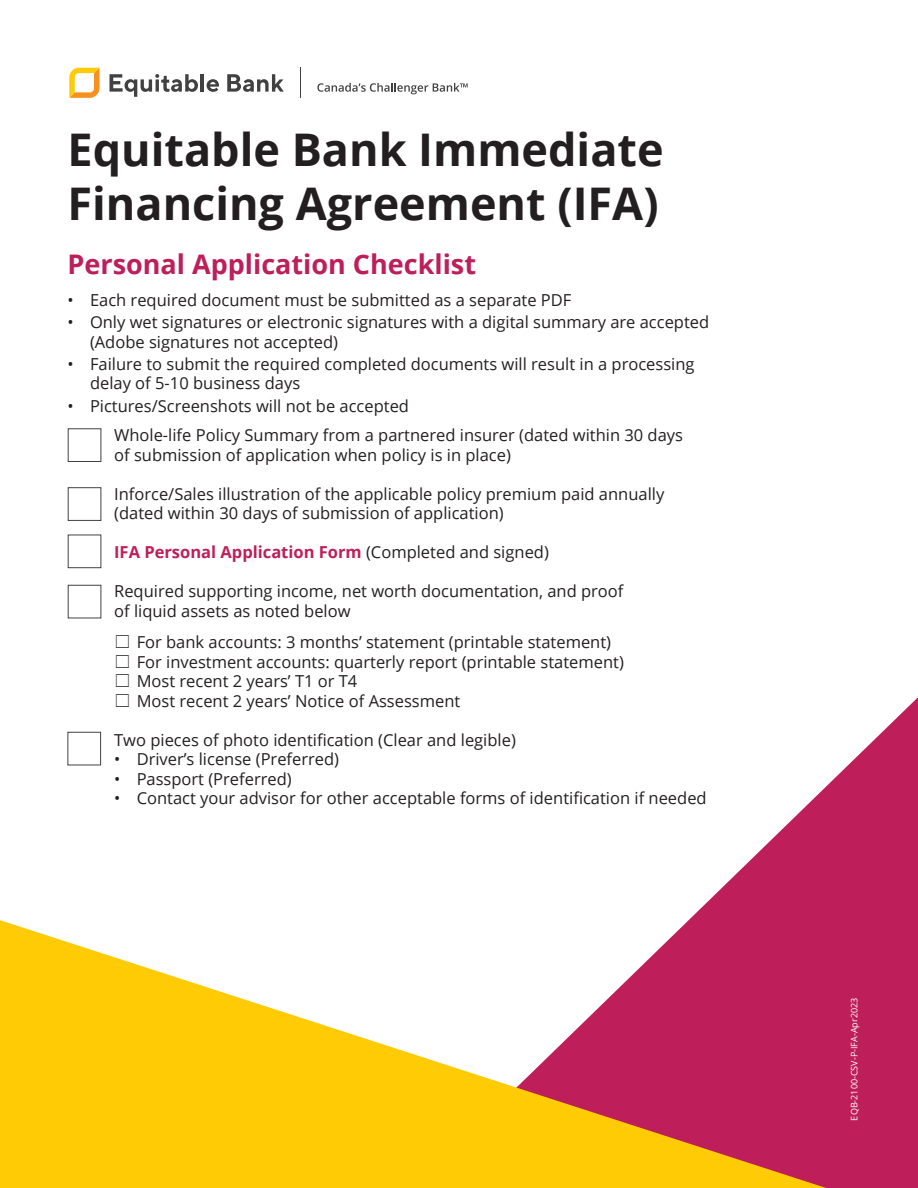
<style>
.page{position:relative;width:918px;height:1188px;background:#fff}
.page>*{position:absolute;margin:0;border:0;box-sizing:border-box;transform-origin:0 0}
.t1{font:700 45px/54px "Open Sans";color:#231f20}
.t2{font:700 27px "Open Sans";color:#be1e5a}
.t3{font:16.5px/19.5px "Open Sans";color:#231f20}
.t4{font:700 16.5px "Open Sans";color:#be1e5a}
.t5{font:9px "Open Sans";color:#fff}
.s1{font-weight:400;color:#231f20}
</style>
<div class="page">
<svg style="left:689px;top:697px;width:229px;height:491px;fill:#be1e5a"></svg>
<svg style="left:0;top:920px;width:826px;height:268px"></svg>
<div style="left:68px;top:428px;width:33px;height:34px;border:1px solid #424242"></div>
<div style="left:68px;top:487px;width:33px;height:34px;border:1px solid #424242"></div>
<div style="left:68px;top:535px;width:33px;height:33px;border:1px solid #424242"></div>
<div style="left:68px;top:585px;width:33px;height:33px;border:1px solid #424242"></div>
<svg style="left:69px;top:68px;width:30px;height:30px"></svg>
<svg style="left:110px;top:74px;width:88px;height:23px"></svg>
<hr style="left:201px;top:74px;width:3px;height:18px;background:#424142">
<svg style="left:207px;top:79px;width:12px;height:13px"></svg>
<svg style="left:227px;top:74px;width:57px;height:18px"></svg>
<svg style="left:317px;top:83px;width:151px;height:11px"></svg>
<hr style="left:300px;top:68px;width:1px;height:30px;background:#424142">
<div style="left:68px;top:732px;width:33px;height:33px;border:1px solid #424242"></div>
<h1 class="t1" style="left:68px;top:122px;width:598px">Equitable Bank Immediate<br>Financing Agreement (IFA)</h1>
<h2 class="t2" style="left:68px;top:245px;width:410px">Personal Application Checklist</h2>
<p class="t3" style="left:68px;top:290px;width:505px">• Each required document must be submitted as a separate PDF</p>
<p class="t3" style="left:90px;top:312px;width:621px;text-indent:-22px">• Only wet signatures or electronic signatures with a digital summary are accepted (Adobe signatures not accepted)</p>
<p class="t3" style="left:90px;top:354px;width:606px;text-indent:-22px">• Failure to submit the required completed documents will result in a processing delay of 5-10 business days</p>
<p class="t3" style="left:114px;top:390px;width:570px;line-height:29.4px;text-indent:-47px">• Pictures/Screenshots will not be accepted<br>Whole-life Policy Summary from a partnered insurer (dated within 30 days</p>
<p class="t3" style="left:114px;top:444px;width:398px">of submission of application when policy is in place)</p>
<p class="t3" style="left:114px;top:483px;width:552px">Inforce/Sales illustration of the applicable policy premium paid annually (dated within 30 days of submission of application)</p>
<p class="t4" style="left:114px;top:540px;width:436px">IFA Personal Application Form <span class="s1">(Completed and signed)</span></p>
<p class="t3" style="left:114px;top:581px;width:511px">Required supporting income, net worth documentation, and proof of liquid assets as noted below</p>
<p class="t3" style="left:137px;top:632px;width:489px">For bank accounts: 3 months’ statement (printable statement)<br>For investment accounts: quarterly report (printable statement)<br>Most recent 2 years’ T1 or T4<br>Most recent 2 years’ Notice of Assessment</p>
<p class="t3" style="left:114px;top:729px;width:403px">Two pieces of photo identification (Clear and legible)</p>
<p class="t3" style="left:114px;top:749px;width:227px">• Driver’s license (Preferred)</p>
<p class="t3" style="left:114px;top:768px;width:179px">• Passport (Preferred)</p>
<p class="t3" style="left:114px;top:788px;width:594px">• Contact your advisor for other acceptable forms of identification if needed</p>
<p class="t5" style="left:848px;top:1120px;width:124px;rotate:-90deg">EQB-2100-CSV-P-IFA-Apr2023</p>
</div>
